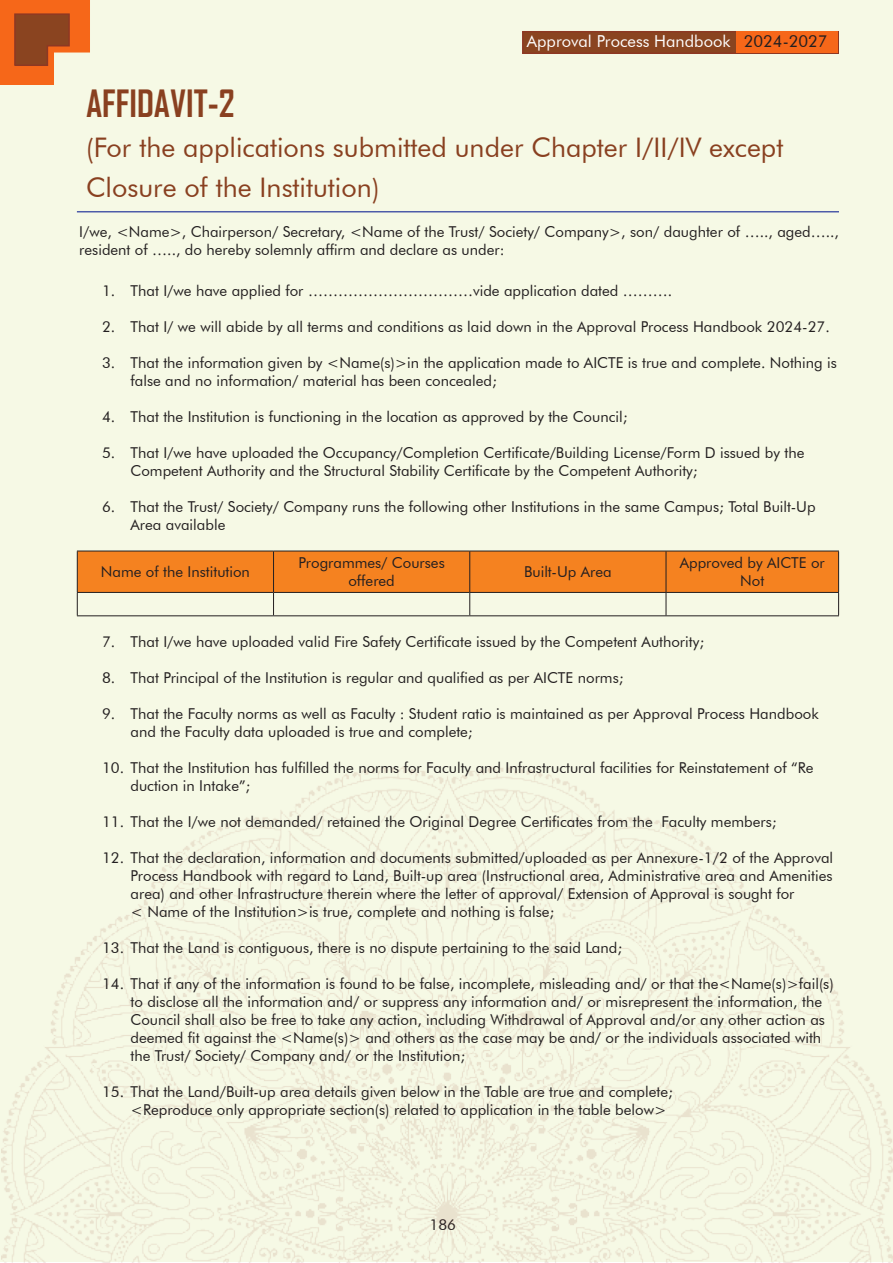
<style>
.page{position:relative;width:893px;height:1263px;background:#fff}
.page>*{position:absolute;margin:0;border:0;box-sizing:border-box;transform-origin:0 0}
.t1{font:700 36px "Agency FB";color:#894020}
.t2{font:27px/40px "Futura BT";color:#894020}
.t3{font:16.5px "Futura BT";color:#fff}
.t4{font:15px/18px "Futura BT";color:#231f20}
.s1{color:#231f20}
</style>
<div class="page">
<div style="left:0;top:0;width:893px;height:1262px;background:#f6f9e5"></div>
<div style="left:522px;top:31px;width:317px;height:23px;background:#8a4420;border:2px solid #8d3823"></div>
<div style="left:736px;top:32px;width:102px;height:21px;background:#f66719"></div>
<svg style="left:0;top:0;width:90px;height:85px"></svg>
<img style="left:1px;top:767px;width:892px;height:495px">
<hr style="left:77px;top:211px;width:762px;height:1px;background:#4e5ca9">
<svg style="left:77px;top:551px;width:762px;height:64px"></svg>
<hr style="left:77px;top:615px;width:197px;height:1px;background:#231f20">
<hr style="left:274px;top:615px;width:196px;height:1px;background:#231f20">
<hr style="left:470px;top:615px;width:196px;height:1px;background:#231f20">
<hr style="left:666px;top:615px;width:173px;height:1px;background:#231f20">
<p class="t3" style="left:527px;top:31px;width:302px">Approval Process Handbook <span class="s1">2024-2027</span></p>
<p class="t1" style="left:86px;top:81px;width:150px">AFFIDAVIT-2</p>
<p class="t2" style="left:86px;top:127px;width:699px">(For the applications submitted under Chapter I/II/IV except<br>Closure of the Institution)</p>
<p class="t4" style="left:79px;top:222px;width:761px">I/we, &lt;Name&gt;, Chairperson/ Secretary, &lt;Name of the Trust/ Society/ Company&gt;, son/ daughter of ….., aged….., resident of ….., do hereby solemnly affirm and declare as under:</p>
<p class="t4" style="left:102px;top:281px;width:572px">1. That I/we have applied for ……………………………vide application dated ……….</p>
<p class="t4" style="left:102px;top:317px;width:729px">2. That I/ we will abide by all terms and conditions as laid down in the Approval Process Handbook 2024-27.</p>
<p class="t4" style="left:131px;top:353px;width:708px;text-indent:-28px">3. That the information given by &lt;Name(s)&gt;in the application made to AICTE is true and complete. Nothing is false and no information/ material has been concealed;</p>
<p class="t4" style="left:102px;top:407px;width:527px">4. That the Institution is functioning in the location as approved by the Council;</p>
<p class="t4" style="left:131px;top:443px;width:675px;text-indent:-28px">5. That I/we have uploaded the Occupancy/Completion Certificate/Building License/Form D issued by the<br>Competent Authority and the Structural Stability Certificate by the Competent Authority;</p>
<p class="t4" style="left:131px;top:497px;width:686px;text-indent:-28px">6. That the Trust/ Society/ Company runs the following other Institutions in the same Campus; Total Built-Up<br>Area available</p>
<p class="t4" style="left:101px;top:563px;width:151px">Name of the Institution</p>
<p class="t4" style="left:298px;top:554px;width:148px;text-align:center">Programmes/ Courses offered</p>
<p class="t4" style="left:524px;top:563px;width:89px">Built-Up Area</p>
<p class="t4" style="left:680px;top:554px;width:147px;text-align:center">Approved by AICTE or<br>Not</p>
<p class="t4" style="left:102px;top:632px;width:604px">7. That I/we have uploaded valid Fire Safety Certificate issued by the Competent Authority;</p>
<p class="t4" style="left:102px;top:668px;width:523px">8. That Principal of the Institution is regular and qualified as per AICTE norms;</p>
<p class="t4" style="left:131px;top:704px;width:690px;text-indent:-28px">9. That the Faculty norms as well as Faculty : Student ratio is maintained as per Approval Process Handbook and the Faculty data uploaded is true and complete;</p>
<p class="t4" style="left:131px;top:758px;width:684px;text-indent:-28px">10. That the Institution has fulfilled the norms for Faculty and Infrastructural facilities for Reinstatement of “Re duction in Intake”;</p>
<p class="t4" style="left:102px;top:812px;width:676px">11. That the I/we not demanded/ retained the Original Degree Certificates from the Faculty members;</p>
<p class="t4" style="left:131px;top:848px;width:704px;text-indent:-28px">12. That the declaration, information and documents submitted/uploaded as per Annexure-1/2 of the Approval Process Handbook with regard to Land, Built-up area (Instructional area, Administrative area and Amenities area) and other Infrastructure therein where the letter of approval/ Extension of Approval is sought for<br>&lt; Name of the Institution&gt;is true, complete and nothing is false;</p>
<p class="t4" style="left:102px;top:938px;width:522px">13. That the Land is contiguous, there is no dispute pertaining to the said Land;</p>
<p class="t4" style="left:131px;top:974px;width:705px;text-indent:-28px">14. That if any of the information is found to be false, incomplete, misleading and/ or that the&lt;Name(s)&gt;fail(s) to disclose all the information and/ or suppress any information and/ or misrepresent the information, the Council shall also be free to take any action, including Withdrawal of Approval and/or any other action as deemed fit against the &lt;Name(s)&gt; and others as the case may be and/ or the individuals associated with the Trust/ Society/ Company and/ or the Institution;</p>
<p class="t4" style="left:102px;top:1082px;width:572px">15. That the Land/Built-up area details given below in the Table are true and complete;</p>
<p class="t4" style="left:131px;top:1100px;width:537px">&lt;Reproduce only appropriate section(s) related to application in the table below&gt;</p>
<p class="t4" style="left:429px;top:1215px;width:28px">186</p>
</div>
